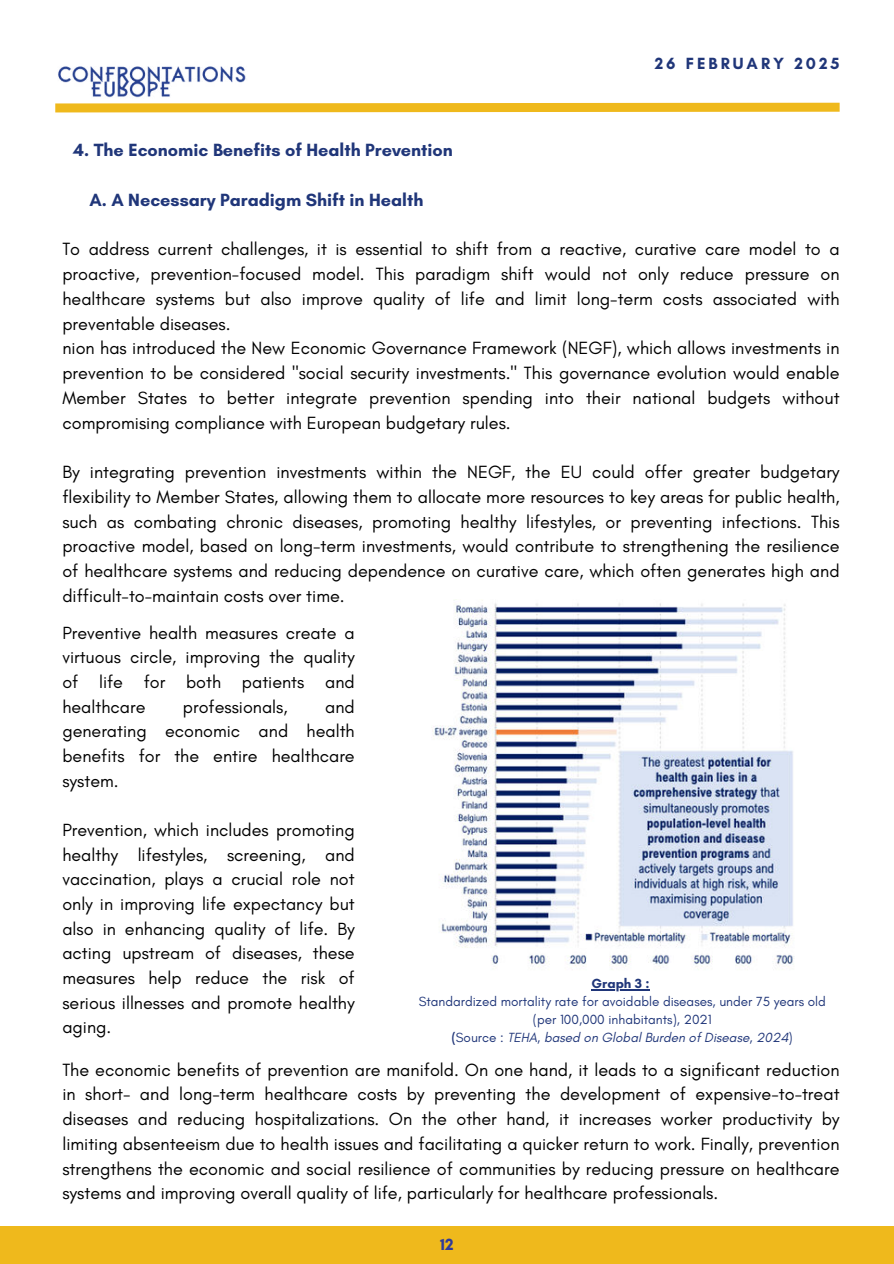
<style>
.page{position:relative;width:894px;height:1264px;background:#fff}
.page>*{position:absolute;margin:0;border:0;box-sizing:border-box;transform-origin:0 0}
.t1{font:18px/24.8px "Glacial Indifference";color:#000;text-align:justify}
.t2{font:700 18px "Glacial Indifference";color:#203679}
.t3{font:700 16.5px "Glacial Indifference";letter-spacing:.185em;color:#203679}
.t4{font:700 16.5px "Glacial Indifference";color:#303a99}
.t5{font:13.5px/18px "Glacial Indifference";color:#203679;text-align:center}
.t6{font:700 13.5px "Glacial Indifference";color:#203679}
.s1{font-weight:700}
.s2{font-style:italic}
</style>
<div class="page">
<svg style="left:260px;top:102px;width:580px;height:11px;background:#f1c545"></svg>
<img style="left:55px;top:66px;width:205px;height:47px">
<div style="left:0;top:1226px;width:893px;height:37px;background:#efb91c"></div>
<img style="left:432px;top:599px;width:362px;height:371px">
<hr style="left:591px;top:989px;width:58px;height:1px;background:#203679">
<p class="t2" style="left:73px;top:139px;width:381px">4. The Economic Benefits of Health Prevention</p>
<p class="t3" style="left:654px;top:53px;width:186px">26 FEBRUARY 2025</p>
<p class="t2" style="left:89px;top:188px;width:335px">A. A Necessary Paradigm Shift in Health</p>
<p class="t1" style="left:62px;top:237px;width:778px;text-align:left">To address current challenges, it is essential to shift from a reactive, curative care model to a proactive, prevention-focused model. This paradigm shift would not only reduce pressure on healthcare systems but also improve quality of life and limit long-term costs associated with preventable diseases.<br>nion has introduced the New Economic Governance Framework (NEGF), which allows investments in prevention to be considered "social security investments." This governance evolution would enable Member States to better integrate prevention spending into their national budgets without compromising compliance with European budgetary rules.</p>
<p class="t1" style="left:62px;top:460px;width:778px">By integrating prevention investments within the NEGF, the EU could offer greater budgetary flexibility to Member States, allowing them to allocate more resources to key areas for public health, such as combating chronic diseases, promoting healthy lifestyles, or preventing infections. This proactive model, based on long-term investments, would contribute to strengthening the resilience of healthcare systems and reducing dependence on curative care, which often generates high and difficult-to-maintain costs over time.</p>
<p class="t1" style="left:62px;top:620px;width:294px">Preventive health measures create a virtuous circle, improving the quality of life for both patients and healthcare</p>
<p class="t1" style="left:62px;top:694px;width:294px;text-indent:263px">and generating economic and health benefits for the entire healthcare system.</p>
<p class="t1" style="left:62px;top:818px;width:294px">Prevention, which includes promoting healthy lifestyles, screening, and vaccination, plays a crucial role not only in improving life expectancy but also in enhancing quality of life. By acting upstream of diseases, these measures help reduce the risk of serious illnesses and promote healthy aging.</p>
<p class="t1" style="left:183px;top:694px;width:106px">professionals,</p>
<p class="t6" style="left:591px;top:975px;width:59px">Graph 3 :</p>
<p class="t5" style="left:418px;top:993px;width:408px">Standardized mortality rate for avoidable diseases, under 75 years old (per 100,000 inhabitants), 2021<br><span class="s1">(</span>Source : <span class="s2">TEHA, based on Global Burden of Disease, 2024</span>)</p>
<p class="t1" style="left:62px;top:1057px;width:778px">The economic benefits of prevention are manifold. On one hand, it leads to a significant reduction in short- and long-term healthcare costs by preventing the development of expensive-to-treat diseases and reducing hospitalizations. On the other hand, it increases worker productivity by limiting absenteeism due to health issues and facilitating a quicker return to work. Finally, prevention strengthens the economic and social resilience of communities by reducing pressure on healthcare systems and improving overall quality of life, particularly for healthcare professionals.</p>
<p class="t4" style="left:440px;top:1233px;width:15px">12</p>
</div>
